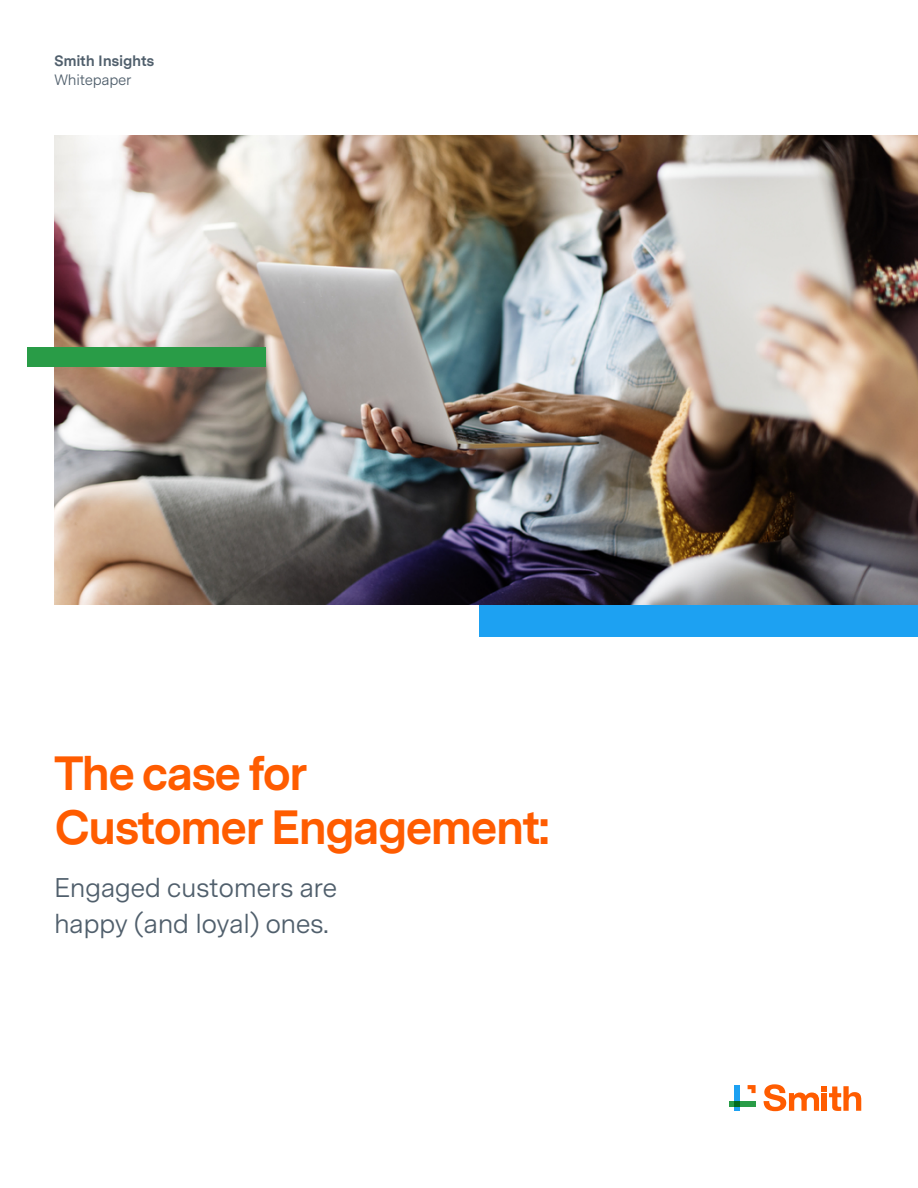
<style>
.page{position:relative;width:918px;height:1188px;background:#fff}
.page>*{position:absolute;margin:0;border:0;box-sizing:border-box;transform-origin:0 0}
.t1{font:700 48px/54px "Messina Sans";letter-spacing:-.05em;color:#ff5c00}
.t2{font:27px/36px "Messina Sans";letter-spacing:-.02em;color:#505f6c}
.t3{font:700 15px "Messina Sans";letter-spacing:-.02em;color:#505f6c}
.t4{font:15px "Messina Sans";letter-spacing:-.02em;color:#505f6c}
</style>
<div class="page">
<div style="left:479px;top:597px;width:439px;height:40px;background:#1da1f2"></div>
<img style="left:54px;top:135px;width:864px;height:470px">
<div style="left:27px;top:348px;width:239px;height:19px;background:#299c47"></div>
<svg style="left:748px;top:1085px;width:8px;height:8px"></svg>
<div style="left:734px;top:1085px;width:6px;height:16px;background:#1da1f2"></div>
<div style="left:740px;top:1101px;width:16px;height:6px;background:#299c47"></div>
<svg style="left:730px;top:1101px;width:10px;height:10px"></svg>
<svg style="left:764px;top:1084px;width:97px;height:27px"></svg>
<p class="t3" style="left:54px;top:49px;width:102px">Smith Insights</p>
<p class="t4" style="left:54px;top:69px;width:79px">Whitepaper</p>
<h1 class="t1" style="left:54px;top:744px;width:498px">The case for<br>Customer Engagement:</h1>
<p class="t2" style="left:54px;top:868px;width:285px">Engaged customers are happy (and loyal) ones.</p>
</div>
